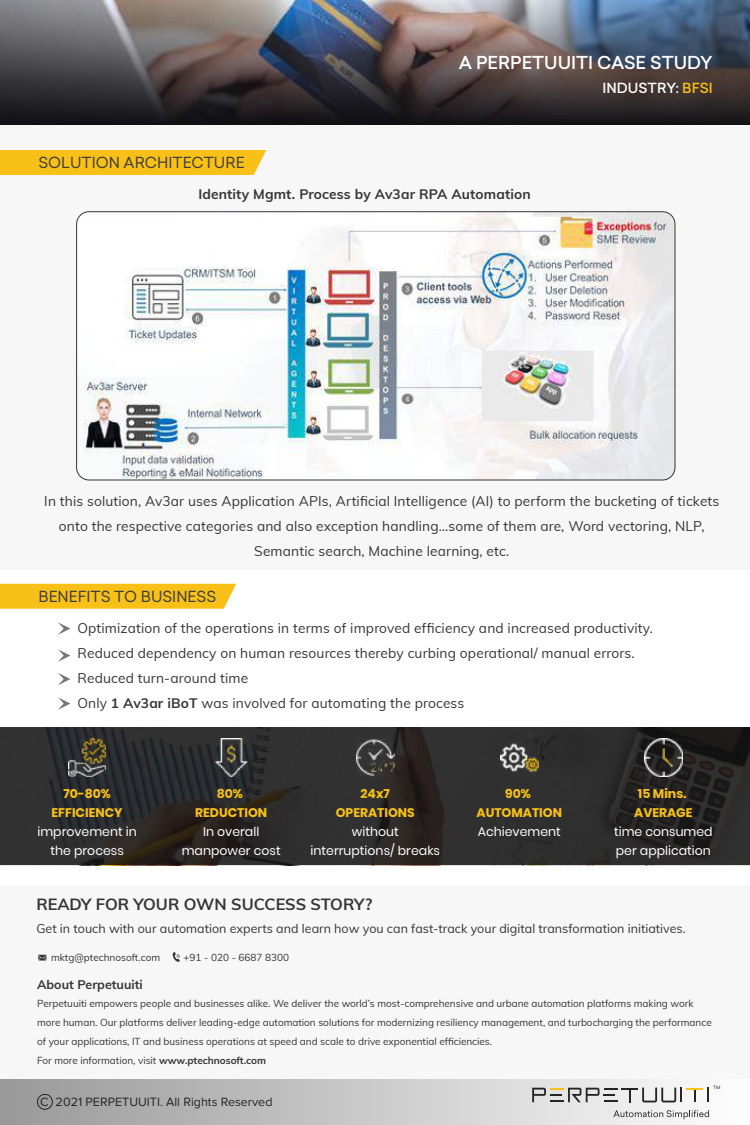
<style>
.page{position:relative;width:750px;height:1125px;background:#fff}
.page>*{position:absolute;margin:0;border:0;box-sizing:border-box;transform-origin:0 0}
.t1{font:500 17.5px "Sailec";color:#fff}
.t2{font:700 16.25px "Muli";color:#353535}
.t3{font:15px "Sailec";color:#3f3f3f}
.t4{font:13.75px/25px "Muli";letter-spacing:.01em;color:#353535;text-align:center}
.t5{font:700 13.75px "Muli";letter-spacing:.01em;color:#353535}
.t6{font:500 13.75px "Sailec";color:#fff}
.t7{font:12.5px/18.8px "Poppins";color:#fff;text-align:center}
.t8{font:12.5px "Muli";color:#353535}
.t9{font:700 12.5px/18.8px "Poppins";color:#f9c117;text-align:center}
.t10{font:12.5px "Proxima Nova";color:#252524}
.t11{font:700 12.5px "Muli";color:#353535}
.t12{font:10px/18.8px "Muli";letter-spacing:-.005em;color:#353535}
.t13{font:4.38px "Sailec";color:#252524}
.s1{color:#f9c117}
.s2{font-weight:700}
</style>
<div class="page">
<svg style="left:0;top:727px;width:750px;height:138px;background:#2b2a2a"></svg>
<div style="left:0;top:70px;width:750px;height:500px;background:#f7f7f7"></div>
<div style="left:0;top:150px;width:266px;height:25px;background:#f9c117"></div>
<img style="left:0;top:0;width:750px;height:125px">
<img style="left:79px;top:212px;width:594px;height:5px">
<img style="left:77px;top:217px;width:598px;height:263px">
<div style="left:76px;top:211px;width:599px;height:269px;border:1px solid #353535;border-radius:12px"></div>
<div style="left:0;top:584px;width:236px;height:25px;background:#f9c117"></div>
<svg style="left:58px;top:622px;width:12px;height:13px"></svg>
<svg style="left:58px;top:649px;width:12px;height:13px"></svg>
<svg style="left:58px;top:673px;width:12px;height:12px"></svg>
<svg style="left:58px;top:697px;width:12px;height:13px"></svg>
<div style="left:0;top:1079px;width:750px;height:46px;background:linear-gradient(to right,#989898,#fefefe)"></div>
<svg style="left:532px;top:1087px;width:177px;height:16px"></svg>
<svg style="left:613px;top:1110px;width:96px;height:9px"></svg>
<div style="left:37px;top:1094px;width:16px;height:16px;border:1px solid #252524;border-radius:50%"></div>
<div style="left:0;top:885px;width:750px;height:194px;background:#f7f7f7"></div>
<svg style="left:38px;top:955px;width:8px;height:6px"></svg>
<svg style="left:172px;top:952px;width:8px;height:10px"></svg>
<img style="left:68px;top:739px;width:38px;height:37px">
<img style="left:212px;top:739px;width:38px;height:37px">
<img style="left:357px;top:739px;width:37px;height:37px">
<img style="left:501px;top:739px;width:37px;height:37px">
<img style="left:645px;top:739px;width:37px;height:37px">
<p class="t1" style="left:459px;top:50px;width:256px">A PERPETUUITI CASE STUDY</p>
<p class="t3" style="left:38px;top:153px;width:208px">SOLUTION ARCHITECTURE</p>
<p class="t5" style="left:198px;top:184px;width:334px">Identity Mgmt. Process by Av3ar RPA Automation</p>
<p class="t6" style="left:603px;top:79px;width:112px">INDUSTRY: <span class="s1">BFSI</span></p>
<p class="t4" style="left:44px;top:488px;width:677px">In this solution, Av3ar uses Application APIs, Artificial Intelligence (AI) to perform the bucketing of tickets onto the respective categories and also exception handling…some of them are, Word vectoring, NLP,<br>Semantic search, Machine learning, etc.</p>
<p class="t3" style="left:38px;top:586px;width:179px">BENEFITS TO BUSINESS</p>
<p class="t4" style="left:77px;top:615px;width:577px;text-align:left">Optimization of the operations in terms of improved efficiency and increased productivity.<br>Reduced dependency on human resources thereby curbing operational/ manual errors.<br>Reduced turn-around time<br>Only <span class="s2">1 Av3ar iBoT</span> was involved for automating the process</p>
<p class="t9" style="left:52px;top:785px;width:73px">70-80%<br>EFFICIENCY</p>
<p class="t7" style="left:37px;top:822px;width:101px">improvement in the process</p>
<p class="t9" style="left:195px;top:785px;width:74px">80%<br>REDUCTION</p>
<p class="t7" style="left:182px;top:822px;width:100px">In overall manpower cost</p>
<p class="t9" style="left:336px;top:785px;width:80px">24x7<br>OPERATIONS</p>
<p class="t7" style="left:311px;top:822px;width:131px">without interruptions/ breaks</p>
<p class="t9" style="left:477px;top:785px;width:87px">90%<br>AUTOMATION</p>
<p class="t7" style="left:478px;top:822px;width:85px">Achievement</p>
<p class="t9" style="left:634px;top:785px;width:60px;text-align:left">15 Mins.<br>AVERAGE</p>
<p class="t7" style="left:614px;top:822px;width:100px;text-align:left">time consumed per application</p>
<p class="t2" style="left:36px;top:893px;width:337px">READY FOR YOUR OWN SUCCESS STORY?</p>
<p class="t8" style="left:36px;top:919px;width:651px">Get in touch with our automation experts and learn how you can fast-track your digital transformation initiatives.</p>
<p class="t12" style="left:51px;top:948px;width:111px">mktg@ptechnosoft.com</p>
<p class="t12" style="left:184px;top:948px;width:107px">+91 - 020 - 6687 8300</p>
<p class="t11" style="left:37px;top:975px;width:107px">About Perpetuuiti</p>
<p class="t12" style="left:37px;top:994px;width:676px">Perpetuuiti empowers people and businesses alike. We deliver the world’s most-comprehensive and urbane automation platforms making work more human. Our platforms deliver leading-edge automation solutions for modernizing resiliency management, and turbocharging the performance of your applications, IT and business operations at speed and scale to drive exponential efficiencies.<br>For more information, visit <span class="s2">www.ptechnosoft.com</span></p>
<p class="t10" style="left:40px;top:1095px;width:234px">C 2021 PERPETUUITI. All Rights Reserved</p>
<p class="t13" style="left:713px;top:1084px;width:9px">TM</p>
</div>
